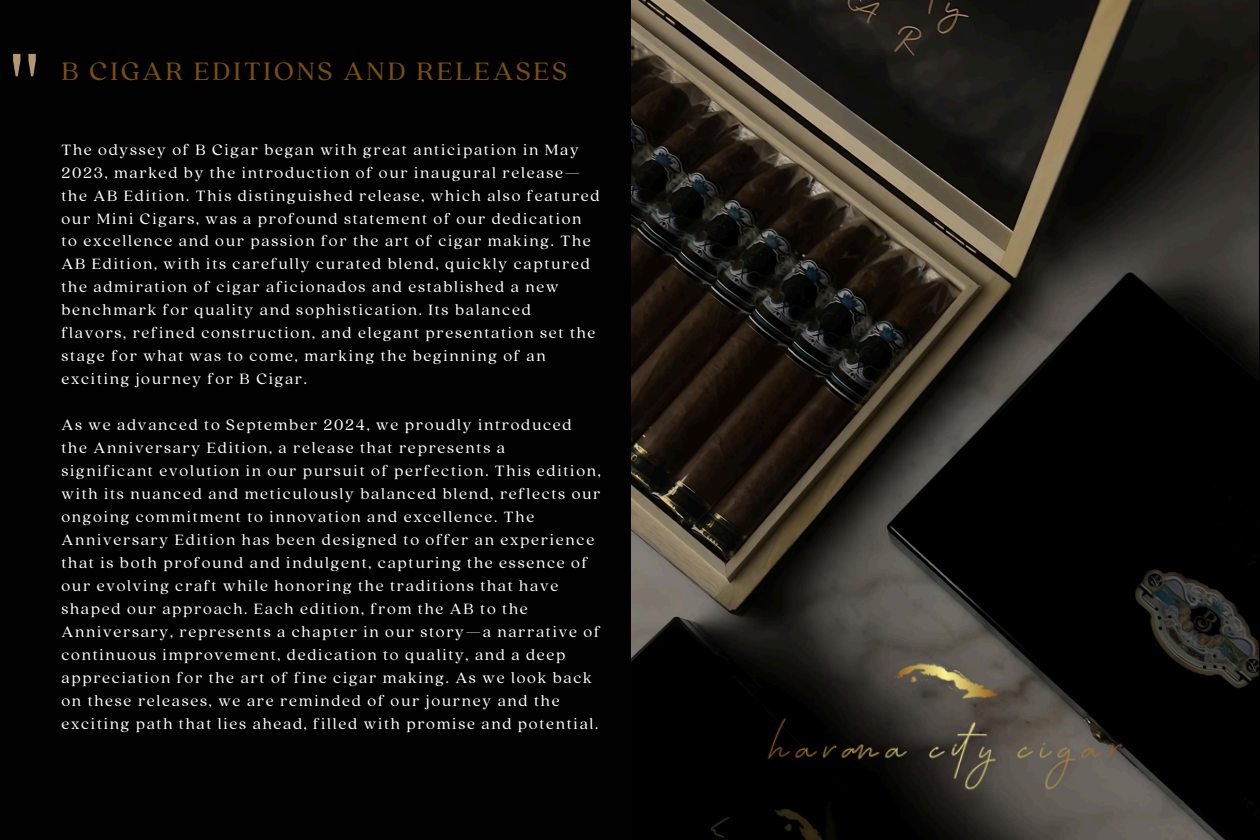
<style>
.page{position:relative;width:1260px;height:840px;background:#020101}
.page>*{position:absolute;margin:0;border:0;box-sizing:border-box;transform-origin:0 0}
.t1{font:91px "Belleza";color:#b29771}
.t2{font:28px "Quincy CF";letter-spacing:.105em;color:#794f12}
.t3{font:16.62px/22.9px "Quincy CF";letter-spacing:.105em;color:#fff}
</style>
<div class="page">
<img style="left:631px;top:0;width:628px;height:840px">
<img style="left:759px;top:653px;width:372px;height:146px">
<p class="t1" style="left:9px;top:31px;width:33px">"</p>
<p class="t2" style="left:61px;top:52px;width:507px">B CIGAR EDITIONS AND RELEASES</p>
<p class="t3" style="left:61px;top:137px;width:540px">The odyssey of B Cigar began with great anticipation in May 2023, marked by the introduction of our inaugural release— the AB Edition. This distinguished release, which also featured our Mini Cigars, was a profound statement of our dedication to excellence and our passion for the art of cigar making. The AB Edition, with its carefully curated blend, quickly captured the admiration of cigar aficionados and established a new benchmark for quality and sophistication. Its balanced<br>flavors, refined construction, and elegant presentation set the stage for what was to come, marking the beginning of an exciting journey for B Cigar.</p>
<p class="t3" style="left:61px;top:413px;width:541px">As we advanced to September 2024, we proudly introduced the Anniversary Edition, a release that represents a<br>significant evolution in our pursuit of perfection. This edition, with its nuanced and meticulously balanced blend, reflects our ongoing commitment to innovation and excellence. The Anniversary Edition has been designed to offer an experience that is both profound and indulgent, capturing the essence of our evolving craft while honoring the traditions that have shaped our approach. Each edition, from the AB to the Anniversary, represents a chapter in our story—a narrative of continuous improvement, dedication to quality, and a deep appreciation for the art of fine cigar making. As we look back on these releases, we are reminded of our journey and the exciting path that lies ahead, filled with promise and potential.</p>
</div>
